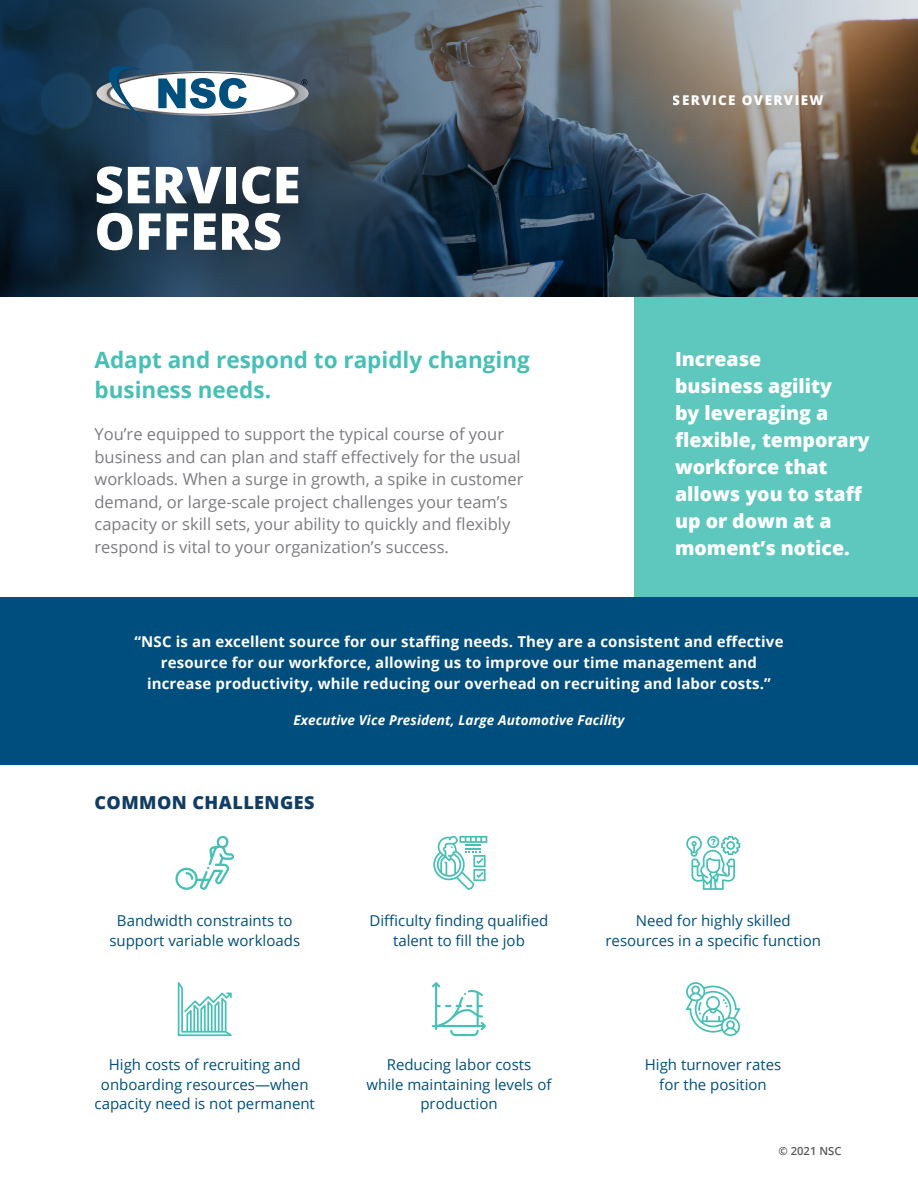
<style>
.page{position:relative;width:918px;height:1188px;background:#fff}
.page>*{position:absolute;margin:0;border:0;box-sizing:border-box;transform-origin:0 0}
.t1{font:800 51px/46.5px "Open Sans";color:#fff}
.t2{font:700 22.5px/30px "Open Sans";color:#46c0b5}
.t3{font:800 19.5px/27px "Open Sans";color:#fff}
.t4{font:800 18px "Open Sans";letter-spacing:.025em;color:#113d64}
.t5{font:16.5px/22.5px "Open Sans";color:#7b7c80}
.t6{font:15px/19.5px "Open Sans";color:#004f7d;text-align:center}
.t7{font:700 15px/21px "Open Sans";letter-spacing:.01em;color:#fff;text-align:center}
.t8{font:italic 700 13.5px "Open Sans";letter-spacing:.01em;color:#fff}
.t9{font:800 13.5px "Open Sans";letter-spacing:.1em;color:#fff}
.t10{font:600 11.25px "Open Sans";color:#58595b}
</style>
<div class="page">
<svg style="left:175px;top:835px;width:59px;height:55px"></svg>
<svg style="left:686px;top:836px;width:54px;height:54px"></svg>
<svg style="left:433px;top:836px;width:54px;height:54px"></svg>
<svg style="left:432px;top:982px;width:54px;height:54px"></svg>
<img style="left:0;top:0;width:918px;height:297px">
<svg style="left:90px;top:52px;width:219px;height:73px"></svg>
<div style="left:634px;top:297px;width:284px;height:301px;background:#5ec8be"></div>
<div style="left:0;top:597px;width:918px;height:168px;background:#004e7d"></div>
<svg style="left:685px;top:982px;width:56px;height:54px"></svg>
<svg style="left:178px;top:982px;width:54px;height:54px"></svg>
<h1 class="t1" style="left:94px;top:159px;width:208px">SERVICE<br>OFFERS</h1>
<h2 class="t2" style="left:94px;top:344px;width:437px">Adapt and respond to rapidly changing business needs.</h2>
<p class="t5" style="left:94px;top:423px;width:430px">You’re equipped to support the typical course of your business and can plan and staff effectively for the usual workloads. When a surge in growth, a spike in customer demand, or large-scale project challenges your team’s capacity or skill sets, your ability to quickly and flexibly respond is vital to your organization’s success.</p>
<p class="t9" style="left:673px;top:90px;width:152px">SERVICE OVERVIEW</p>
<h3 class="t3" style="left:675px;top:344px;width:196px">Increase<br>business agility<br>by leveraging a flexible, temporary workforce that allows you to staff up or down at a moment’s notice.</h3>
<p class="t7" style="left:134px;top:630px;width:651px">“NSC is an excellent source for our staffing needs. They are a consistent and effective resource for our workforce, allowing us to improve our time management and increase productivity, while reducing our overhead on recruiting and labor costs.”</p>
<p class="t8" style="left:293px;top:710px;width:333px">Executive Vice President, Large Automotive Facility</p>
<p class="t4" style="left:94px;top:788px;width:222px">COMMON CHALLENGES</p>
<p class="t6" style="left:109px;top:911px;width:192px">Bandwidth constraints to support variable workloads</p>
<p class="t6" style="left:370px;top:911px;width:180px">Difficulty finding qualified talent to fill the job</p>
<p class="t6" style="left:95px;top:1055px;width:222px">High costs of recruiting and onboarding resources—when capacity need is not permanent</p>
<p class="t6" style="left:367px;top:1055px;width:186px">Reducing labor costs while maintaining levels of production</p>
<p class="t6" style="left:606px;top:911px;width:217px">Need for highly skilled resources in a specific function</p>
<p class="t6" style="left:645px;top:1055px;width:138px">High turnover rates for the position</p>
<p class="t10" style="left:778px;top:1143px;width:65px">© 2021 NSC</p>
</div>
